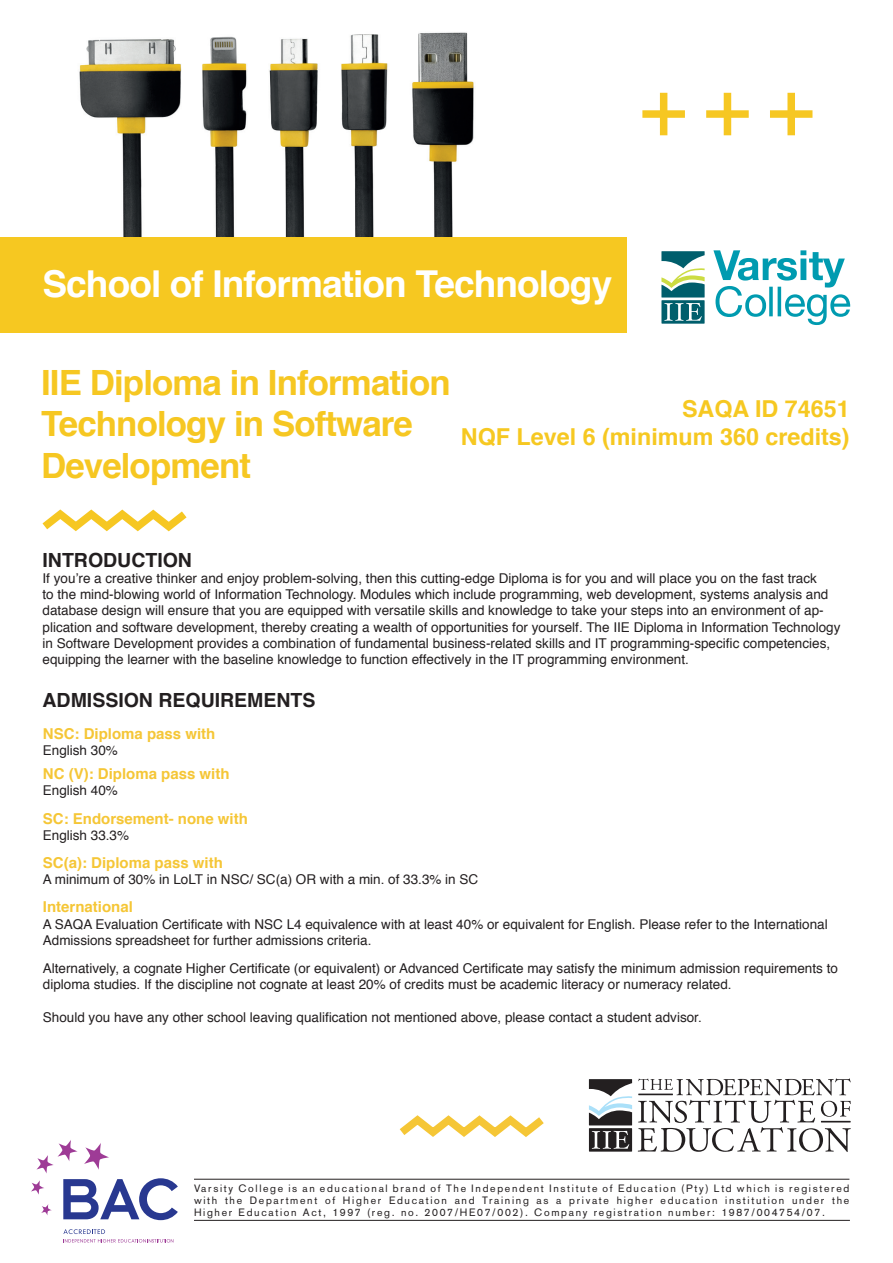
<style>
.page{position:relative;width:893px;height:1263px;background:#fff}
.page>*{position:absolute;margin:0;border:0;box-sizing:border-box;transform-origin:0 0}
.t1{font:700 37.05px "Helvetica";letter-spacing:-.025em;color:#fff}
.t2{font:700 34.8px/41.7px "Helvetica";letter-spacing:-.025em;color:#f6c722}
.t3{font:700 23.25px "Helvetica";color:#f6c821}
.t4{font:700 19.5px "Helvetica";color:#231f20}
.t5{font:700 15px "Helvetica";color:#f5c636}
.t6{font:13.5px/16.2px "Helvetica";color:#231f20}
.t7{font:10.5px/12px "Akzidenz Grotesk";letter-spacing:.16em;color:#231f20;text-align:justify}
</style>
<div class="page">
<img style="left:79px;top:32px;width:395px;height:205px">
<svg style="left:42px;top:509px;width:145px;height:23px"></svg>
<div style="left:0;top:237px;width:627px;height:96px;background:#f6c821"></div>
<svg style="left:713px;top:250px;width:137px;height:75px"></svg>
<svg style="left:661px;top:251px;width:44px;height:73px"></svg>
<div style="left:787px;top:93px;width:8px;height:42px;background:#f6c722"></div>
<div style="left:770px;top:110px;width:42px;height:8px;background:#f6c722"></div>
<div style="left:724px;top:93px;width:7px;height:42px;background:#f6c722"></div>
<div style="left:706px;top:110px;width:43px;height:8px;background:#f6c722"></div>
<div style="left:660px;top:93px;width:7px;height:42px;background:#f6c722"></div>
<div style="left:642px;top:110px;width:43px;height:8px;background:#f6c722"></div>
<svg style="left:399px;top:1115px;width:145px;height:22px"></svg>
<hr style="left:194px;top:1179px;width:655px;height:1px;background:#231f20">
<hr style="left:194px;top:1220px;width:656px;height:1px;background:#231f20">
<svg style="left:589px;top:1079px;width:43px;height:72px"></svg>
<svg style="left:638px;top:1078px;width:213px;height:74px"></svg>
<svg style="left:31px;top:1140px;width:147px;height:80px"></svg>
<svg style="left:63px;top:1229px;width:110px;height:13px"></svg>
<p class="t1" style="left:43px;top:254px;width:571px">School of Information Technology</p>
<p class="t2" style="left:41px;top:362px;width:411px">IIE Diploma in Information<br>Technology in Software<br>Development</p>
<p class="t3" style="left:682px;top:390px;width:169px">SAQA ID 74651</p>
<p class="t3" style="left:461px;top:418px;width:390px">NQF Level 6 (minimum 360 credits)</p>
<p class="t4" style="left:43px;top:544px;width:151px">INTRODUCTION</p>
<p class="t6" style="left:43px;top:571px;width:799px">If you’re a creative thinker and enjoy problem-solving, then this cutting-edge Diploma is for you and will place you on the fast track<br>to the mind-blowing world of Information Technology. Modules which include programming, web development, systems analysis and database design will ensure that you are equipped with versatile skills and knowledge to take your steps into an environment of ap&shy;plication and software development, thereby creating a wealth of opportunities for yourself. The IIE Diploma in Information Technology in Software Development provides a combination of fundamental business-related skills and IT programming-specific competencies, equipping the learner with the baseline knowledge to function effectively in the IT programming environment.</p>
<p class="t4" style="left:43px;top:685px;width:275px">ADMISSION REQUIREMENTS</p>
<p class="t5" style="left:43px;top:721px;width:174px">NSC: Diploma pass with</p>
<p class="t6" style="left:43px;top:743px;width:77px">English 30%</p>
<p class="t5" style="left:43px;top:762px;width:188px">NC (V): Diploma pass with</p>
<p class="t6" style="left:43px;top:783px;width:77px">English 40%</p>
<p class="t5" style="left:43px;top:806px;width:207px">SC: Endorsement- none with</p>
<p class="t6" style="left:43px;top:827px;width:88px">English 33.3%</p>
<p class="t5" style="left:43px;top:850px;width:182px">SC(a): Diploma pass with</p>
<p class="t6" style="left:43px;top:872px;width:437px">A minimum of 30% in LoLT in NSC/ SC(a) OR with a min. of 33.3% in SC</p>
<p class="t5" style="left:43px;top:895px;width:92px">International</p>
<p class="t6" style="left:43px;top:916px;width:786px">A SAQA Evaluation Certificate with NSC L4 equivalence with at least 40% or equivalent for English. Please refer to the International<br>Admissions spreadsheet for further admissions criteria.</p>
<p class="t6" style="left:43px;top:960px;width:797px">Alternatively, a cognate Higher Certificate (or equivalent) or Advanced Certificate may satisfy the minimum admission requirements to diploma studies. If the discipline not cognate at least 20% of credits must be academic literacy or numeracy related.</p>
<p class="t6" style="left:43px;top:1009px;width:660px">Should you have any other school leaving qualification not mentioned above, please contact a student advisor.</p>
<p class="t7" style="left:194px;top:1182px;width:657px">Varsity College is an educational brand of The Independent Institute of Education (Pty) Ltd which is registered with the Department of Higher Education and Training as a private higher education institution under the Higher Education Act, 1997 (reg. no. 2007/HE07/002). Company registration number: 1987/004754/07.</p>
</div>
